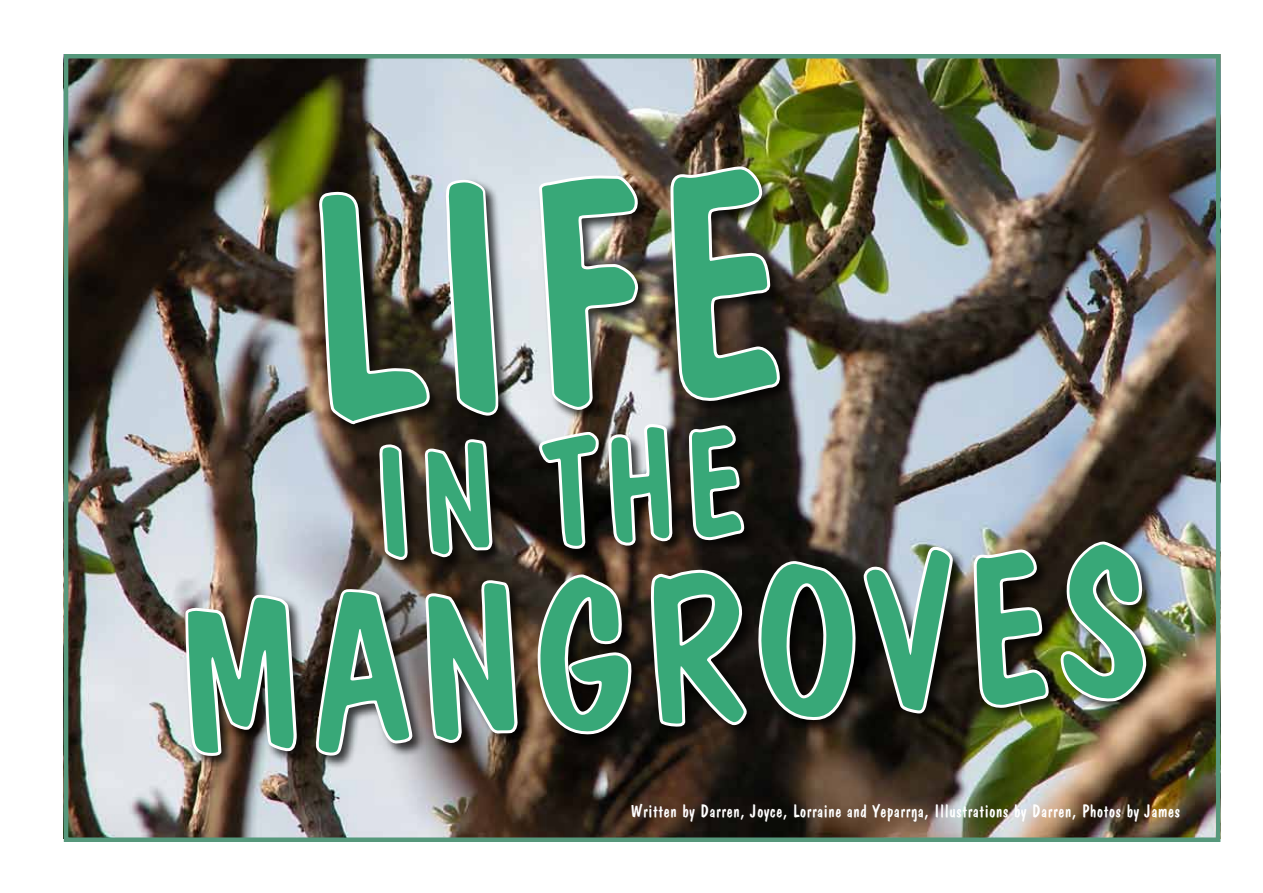
<style>
.page{position:relative;width:1263px;height:893px;background:#fff}
.page>*{position:absolute;margin:0;border:0;box-sizing:border-box;transform-origin:0 0}
.t1{font:315px "Y Casual";color:#38a878}
.t2{font:210px "Y Casual";color:#38a878}
.t3{font:150px "Y Casual";color:#38a878}
.t4{font:18px "Y Casual";color:#fff}
</style>
<div class="page">
<img style="left:69px;top:59px;width:1146px;height:778px">
<div style="left:317px;top:165px;width:477px;height:409px;background:#000;opacity:.75"></div>
<img style="left:316px;top:189px;width:118px;height:239px">
<svg style="left:441px;top:175px;width:57px;height:243px"></svg>
<svg style="left:374px;top:440px;width:35px;height:100px"></svg>
<svg style="left:423px;top:436px;width:72px;height:104px"></svg>
<div style="left:183px;top:540px;width:977px;height:230px;background:#000;opacity:.75"></div>
<svg style="left:182px;top:591px;width:118px;height:167px"></svg>
<svg style="left:317px;top:586px;width:98px;height:173px"></svg>
<svg style="left:424px;top:577px;width:96px;height:170px"></svg>
<img style="left:534px;top:59px;width:422px;height:778px">
<img style="left:972px;top:545px;width:79px;height:260px">
<img style="left:1058px;top:538px;width:91px;height:166px">
<div style="left:64px;top:54px;width:1156px;height:788px;border:4px solid #56987c"></div>
<h1 class="t1" style="left:290px;top:185px;width:497px;rotate:-4deg">LIFE</h1>
<h3 class="t3" style="left:365px;top:445px;width:382px;rotate:-4deg">IN THE</h3>
<h2 class="t2" style="left:166px;top:600px;width:982px;rotate:-4deg">MANGROVES</h2>
<p class="t4" style="left:631px;top:804px;width:551px">Written by Darren, Joyce, Lorraine and Yeparr\a, Illustrations by Darren, Photos by James</p>
</div>
